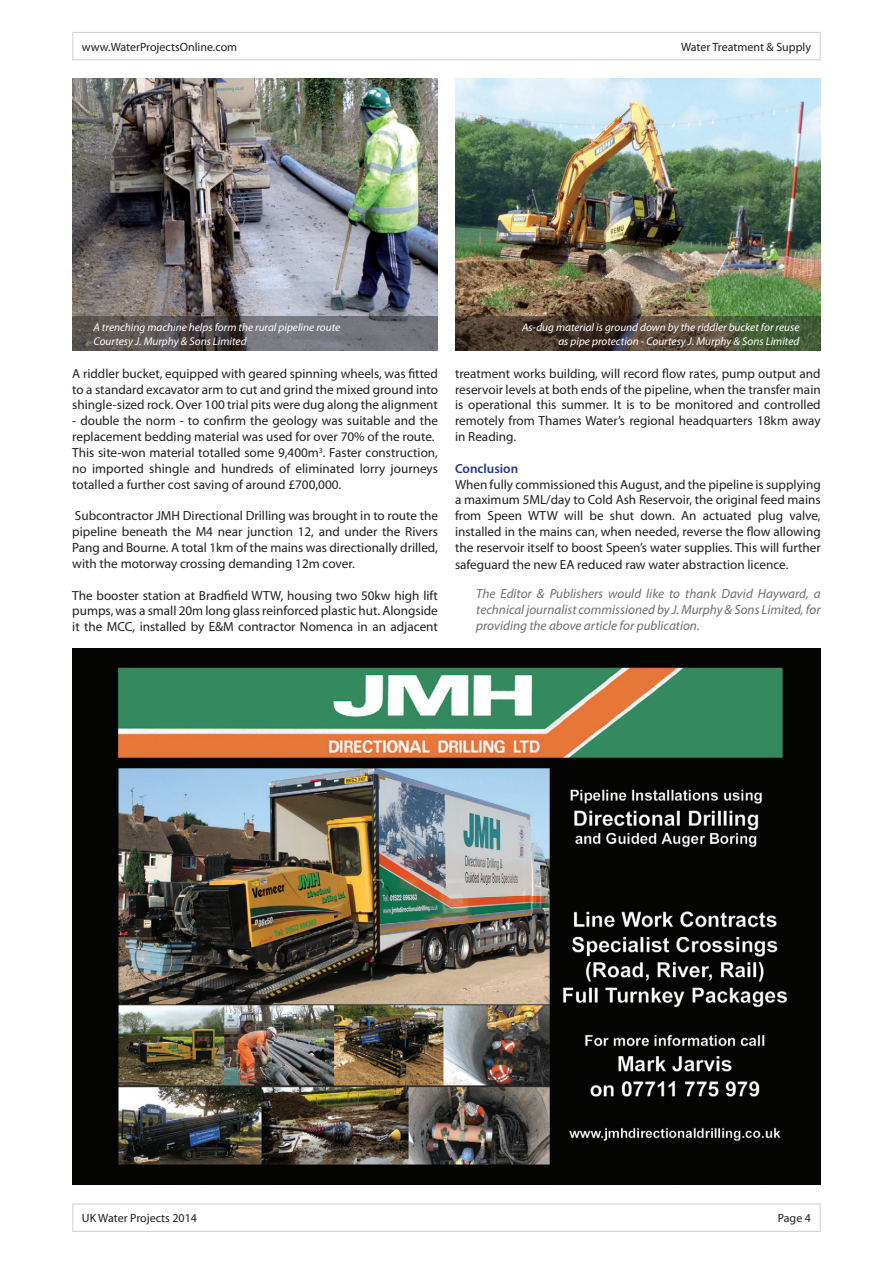
<style>
.page{position:relative;width:893px;height:1263px;background:#fff}
.page>*{position:absolute;margin:0;border:0;box-sizing:border-box;transform-origin:0 0}
.t1{font:13.2px/15.9px "Myriad Pro";color:#231f20;text-align:justify}
.t2{font:italic 13.2px/15.9px "Myriad Pro";color:#6c6d70;text-align:justify}
.t3{font:600 13.2px "Myriad Pro";color:#26358f}
.t4{font:12px "Myriad Pro";color:#231f20}
.t5{font:italic 11.25px/13.5px "Myriad Pro";color:#fff;text-align:right}
</style>
<div class="page">
<div style="left:72px;top:32px;width:749px;height:28px;border:1px solid #d1d2d4"></div>
<div style="left:72px;top:1203px;width:749px;height:29px;border:1px solid #d1d2d4"></div>
<img style="left:455px;top:79px;width:365px;height:238px">
<svg style="left:455px;top:317px;width:366px;height:34px;background:#494432"></svg>
<img style="left:72px;top:79px;width:366px;height:238px">
<svg style="left:72px;top:317px;width:366px;height:34px;background:#646165"></svg>
<img style="left:72px;top:648px;width:749px;height:536px">
<p class="t4" style="left:82px;top:39px;width:157px">www.WaterProjectsOnline.com</p>
<p class="t4" style="left:681px;top:39px;width:131px">Water Treatment &amp; Supply</p>
<p class="t5" style="left:94px;top:321px;width:248px;text-align:left">A trenching machine helps form the rural pipeline route<br>Courtesy J. Murphy &amp; Sons Limited</p>
<p class="t1" style="left:72px;top:365px;width:367px">A riddler bucket, equipped with geared spinning wheels, was fitted to a standard excavator arm to cut and grind the mixed ground into shingle-sized rock. Over 100 trial pits were dug along the alignment</p>
<p class="t1" style="left:72px;top:413px;width:367px;text-align:left">- double the norm - to confirm the geology was suitable and the replacement bedding material was used for over 70% of the route.<br>This site-won material totalled some 9,400m<sup>3</sup>. Faster construction, no imported shingle and hundreds of eliminated lorry journeys totalled a further cost saving of around £700,000.</p>
<p class="t1" style="left:72px;top:508px;width:367px">Subcontractor JMH Directional Drilling was brought in to route the pipeline beneath the M4 near junction 12, and under the Rivers Pang and Bourne. A total 1km of the mains was directionally drilled, with the motorway crossing demanding 12m cover.</p>
<p class="t1" style="left:72px;top:587px;width:367px">The booster station at Bradfield WTW, housing two 50kw high lift pumps, was a small 20m long glass reinforced plastic hut. Alongside it the MCC, installed by E&amp;M contractor Nomenca in an adjacent</p>
<p class="t5" style="left:522px;top:321px;width:279px">As-dug material is ground down by the riddler bucket for reuse as pipe protection - Courtesy J. Murphy &amp; Sons Limited</p>
<p class="t1" style="left:455px;top:365px;width:367px">treatment works building, will record flow rates, pump output and reservoir levels at both ends of the pipeline, when the transfer main is operational this summer. It is to be monitored and controlled remotely from Thames Water’s regional headquarters 18km away in Reading.</p>
<p class="t3" style="left:455px;top:460px;width:65px">Conclusion</p>
<p class="t1" style="left:455px;top:476px;width:367px">When fully commissioned this August, and the pipeline is supplying a maximum 5ML/day to Cold Ash Reservoir, the original feed mains from Speen WTW will be shut down. An actuated plug valve, installed in the mains can, when needed, reverse the flow allowing the reservoir itself to boost Speen’s water supplies. This will further safeguard the new EA reduced raw water abstraction licence.</p>
<p class="t2" style="left:476px;top:585px;width:346px">The Editor &amp; Publishers would like to thank David Hayward, a technical journalist commissioned by J. Murphy &amp; Sons Limited, for providing the above article for publication.</p>
<p class="t4" style="left:82px;top:1211px;width:117px">UK Water Projects 2014</p>
<p class="t4" style="left:778px;top:1211px;width:35px">Page 4</p>
</div>
